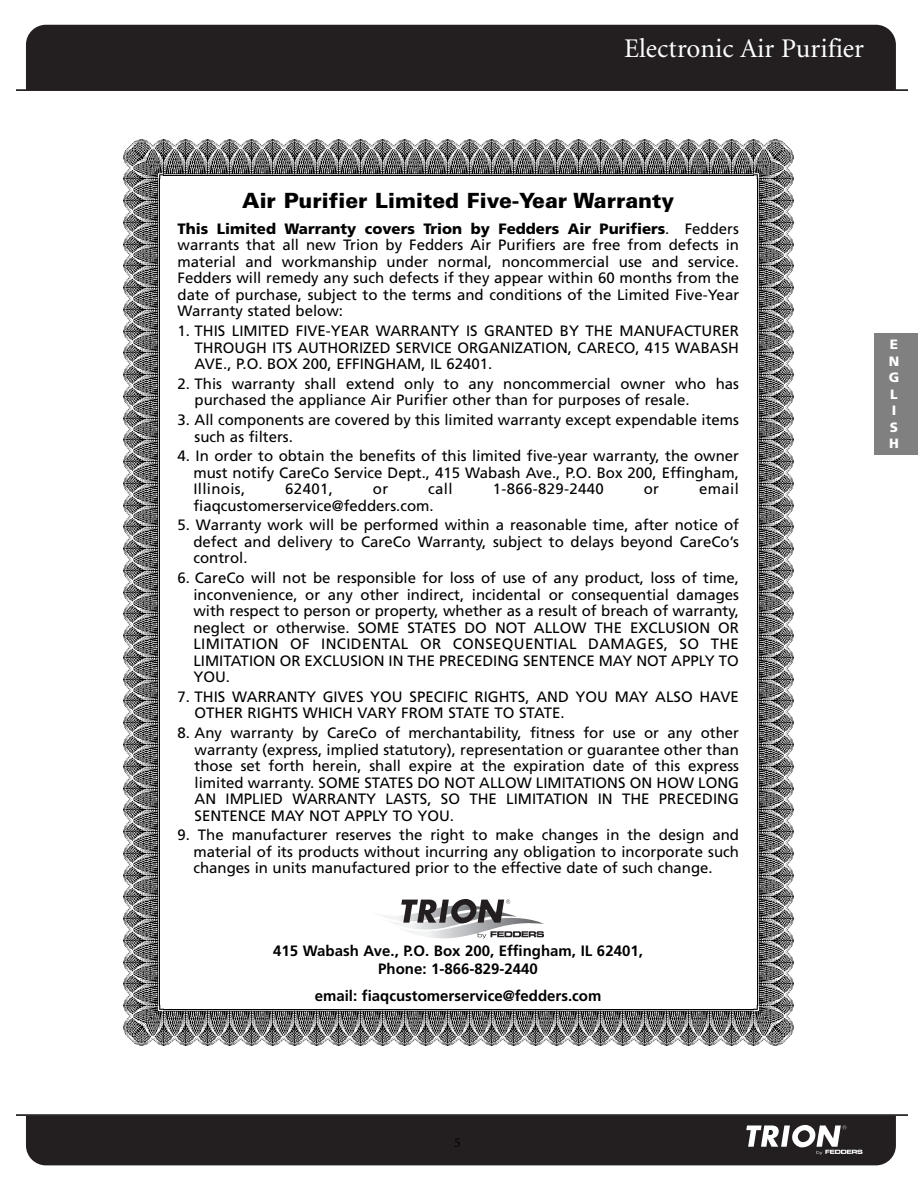
<style>
.page{position:relative;width:918px;height:1188px;background:#fff}
.page>*{position:absolute;margin:0;border:0;box-sizing:border-box;transform-origin:0 0}
.t1{font:27px "Minion";color:#fff}
.t2{font:900 21px "Univers";color:#000}
.t3{font:15px/16.5px "Frutiger";color:#000;text-align:justify}
.t4{font:700 15px/18px "Frutiger";color:#000;text-align:center}
.t5{font:15px "Frutiger";letter-spacing:.02em;color:#000}
.t6{font:900 13.5px/16.5px "Frutiger";color:#fff}
.t7{font:13.5px "Minion";color:#000}
.s1{font-weight:900}
</style>
<div class="page">
<div style="left:26px;top:25px;width:870px;height:64px;background:#231f20"></div>
<div style="left:26px;top:1116px;width:870px;height:49px;background:#231f20"></div>
<hr style="left:17px;top:89px;width:891px;height:2px;background:#231f20">
<hr style="left:17px;top:1114px;width:891px;height:2px;background:#231f20">
<svg style="left:746px;top:1125px;width:117px;height:30px"></svg>
<div style="left:874px;top:333px;width:44px;height:122px;background:#808080"></div>
<img style="left:124px;top:139px;width:40px;height:40px">
<img style="left:164px;top:139px;width:590px;height:36px">
<img style="left:754px;top:139px;width:39px;height:40px">
<img style="left:757px;top:179px;width:36px;height:827px">
<img style="left:754px;top:1006px;width:39px;height:39px">
<img style="left:164px;top:1009px;width:590px;height:36px">
<img style="left:124px;top:1006px;width:40px;height:39px">
<img style="left:124px;top:179px;width:36px;height:827px">
<svg style="left:378px;top:899px;width:166px;height:39px"></svg>
<h1 class="t1" style="left:624px;top:38px;width:242px">Electronic Air Purifier</h1>
<h2 class="t2" style="left:242px;top:193px;width:434px">Air Purifier Limited Five-Year Warranty</h2>
<p class="t3" style="left:178px;top:221px;width:563px"><span class="s1">This Limited Warranty covers Trion by Fedders Air Purifiers</span>. Fedders warrants that all new Trion by Fedders Air Purifiers are free from defects in material and workmanship under normal, noncommercial use and service.<br>Fedders will remedy any such defects if they appear within 60 months from the date of purchase, subject to the terms and conditions of the Limited Five-Year Warranty stated below:</p>
<p class="t3" style="left:195px;top:324px;width:546px;text-indent:-17px">1. THIS LIMITED FIVE-YEAR WARRANTY IS GRANTED BY THE MANUFACTURER THROUGH ITS AUTHORIZED SERVICE ORGANIZATION, CARECO, 415 WABASH AVE., P.O. BOX 200, EFFINGHAM, IL 62401.</p>
<p class="t3" style="left:195px;top:376px;width:546px;text-indent:-17px">2. This warranty shall extend only to any noncommercial owner who has purchased the appliance Air Purifier other than for purposes of resale.</p>
<p class="t3" style="left:195px;top:413px;width:546px;text-indent:-17px">3. All components are covered by this limited warranty except expendable items such as filters.</p>
<p class="t3" style="left:193px;top:449px;width:547px;text-indent:-16px">4. In order to obtain the benefits of this limited five-year warranty, the owner must notify CareCo Service Dept., 415 Wabash Ave., P.O. Box 200, Effingham, Illinois,</p>
<p class="t3" style="left:285px;top:482px;width:49px">62401,</p>
<p class="t3" style="left:373px;top:482px;width:17px">or</p>
<p class="t3" style="left:428px;top:482px;width:26px">call</p>
<p class="t5" style="left:493px;top:483px;width:113px">1-866-829-2440</p>
<p class="t3" style="left:644px;top:482px;width:17px">or</p>
<p class="t3" style="left:699px;top:482px;width:41px">email</p>
<p class="t3" style="left:193px;top:498px;width:242px">fiaqcustomerservice@fedders.com.</p>
<p class="t3" style="left:193px;top:518px;width:547px;text-indent:-16px">5. Warranty work will be performed within a reasonable time, after notice of defect and delivery to CareCo Warranty, subject to delays beyond CareCo’s control.</p>
<p class="t3" style="left:193px;top:571px;width:547px;text-indent:-16px">6. CareCo will not be responsible for loss of use of any product, loss of time, inconvenience, or any other indirect, incidental or consequential damages with respect to person or property, whether as a result of breach of warranty, neglect or otherwise. SOME STATES DO NOT ALLOW THE EXCLUSION OR LIMITATION OF INCIDENTAL OR CONSEQUENTIAL DAMAGES, SO THE LIMITATION OR EXCLUSION IN THE PRECEDING SENTENCE MAY NOT APPLY TO YOU.</p>
<p class="t3" style="left:195px;top:690px;width:546px;text-indent:-17px">7. THIS WARRANTY GIVES YOU SPECIFIC RIGHTS, AND YOU MAY ALSO HAVE<br>OTHER RIGHTS WHICH VARY FROM STATE TO STATE.</p>
<p class="t3" style="left:195px;top:726px;width:546px;text-indent:-17px">8. Any warranty by CareCo of merchantability, fitness for use or any other warranty (express, implied statutory), representation or guarantee other than those set forth herein, shall expire at the expiration date of this express limited warranty. SOME STATES DO NOT ALLOW LIMITATIONS ON HOW LONG AN IMPLIED WARRANTY LASTS, SO THE LIMITATION IN THE PRECEDING SENTENCE MAY NOT APPLY TO YOU.</p>
<p class="t3" style="left:193px;top:828px;width:547px;text-indent:-16px">9. The manufacturer reserves the right to make changes in the design and material of its products without incurring any obligation to incorporate such changes in units manufactured prior to the effective date of such change.</p>
<p class="t4" style="left:273px;top:943px;width:371px">415 Wabash Ave., P.O. Box 200, Effingham, IL 62401,<br>Phone: 1-866-829-2440</p>
<p class="t4" style="left:315px;top:988px;width:288px">email: fiaqcustomerservice@fedders.com</p>
<p class="t7" style="left:454px;top:1138px;width:8px">5</p>
<p class="t6" style="left:889px;top:337px;width:12px">E<br>N<br>G<br>L<br>I<br>S<br>H</p>
</div>
